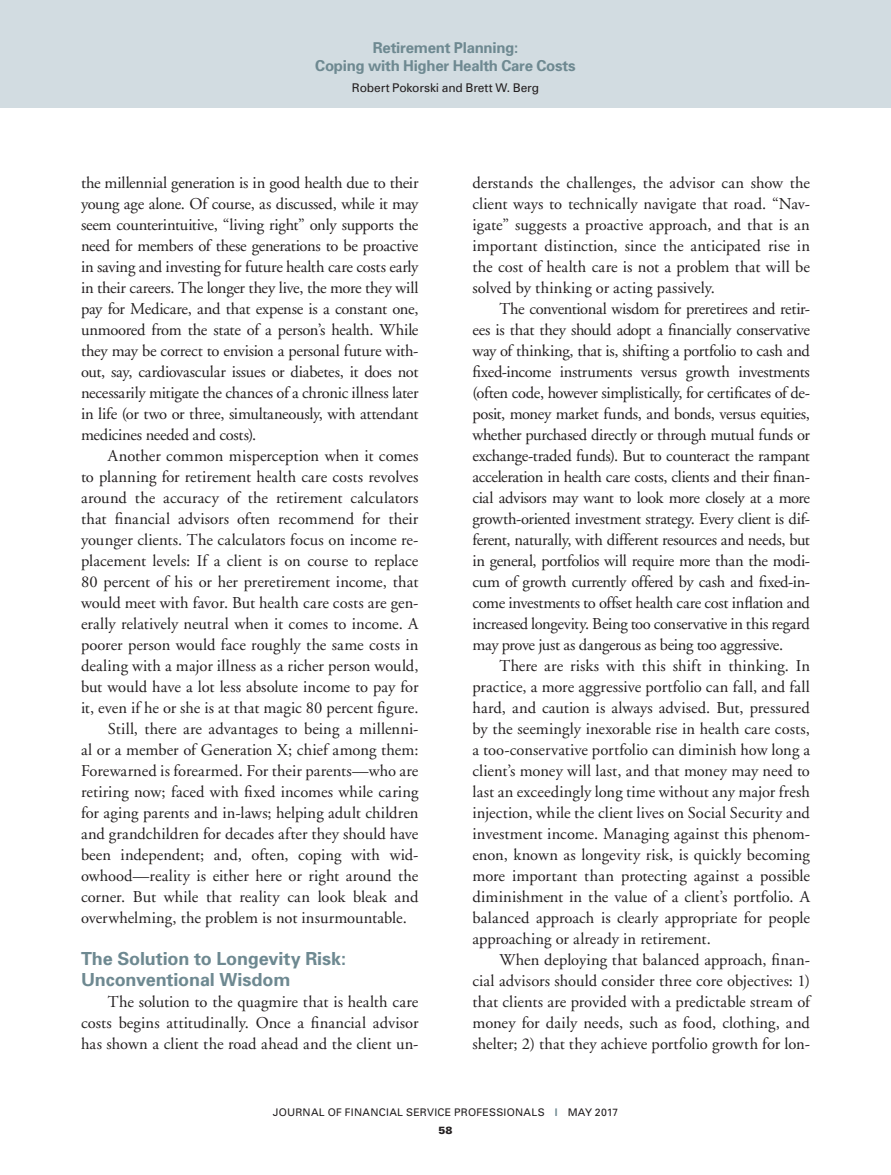
<style>
.page{position:relative;width:891px;height:1175px;background:#fff}
.page>*{position:absolute;margin:0;border:0;box-sizing:border-box;transform-origin:0 0}
.Subhead_1{font:700 18px/21px "Univers";letter-spacing:-.005em;color:#6e8991}
.Text{font:16.5px/21px "Adobe Garamond";letter-spacing:-.005em;color:#231f20;text-align:justify}
.t1{font:700 15px/18px "Univers";letter-spacing:-.015em;color:#6e8991;text-align:center}
.t2{font:12px "Univers";letter-spacing:-.01em;color:#231f20}
.t3{font:10.5px/18px "Univers";letter-spacing:.025em;color:#231f20;text-align:center}
.s1{color:#6e8991}
.s2{font-weight:900}
</style>
<div class="page">
<div style="left:0;top:0;width:891px;height:108px;background:#d2dce1"></div>
<p class="t1" style="left:315px;top:38px;width:262px">Retirement Planning:<br>Coping with Higher Health Care Costs</p>
<p class="t2" style="left:352px;top:80px;width:189px">Robert Pokorski and Brett W. Berg</p>
<p class="Text" style="left:81px;top:172px;width:339px">the millennial generation is in good health due to their young age alone. Of course, as discussed, while it may seem counterintuitive, “living right” only supports the need for members of these generations to be proactive in saving and investing for future health care costs early in their careers. The longer they live, the more they will pay for Medicare, and that expense is a constant one, unmoored from the state of a person’s health. While they may be correct to envision a personal future with&shy;out, say, cardiovascular issues or diabetes, it does not necessarily mitigate the chances of a chronic illness later in life (or two or three, simultaneously, with attendant medicines needed and costs).</p>
<p class="Text" style="left:81px;top:445px;width:339px;text-indent:27px">Another common misperception when it comes to planning for retirement health care costs revolves around the accuracy of the retirement calculators that financial advisors often recommend for their younger clients. The calculators focus on income re&shy;placement levels: If a client is on course to replace 80 percent of his or her preretirement income, that would meet with favor. But health care costs are gen&shy;erally relatively neutral when it comes to income. A poorer person would face roughly the same costs in dealing with a major illness as a richer person would, but would have a lot less absolute income to pay for it, even if he or she is at that magic 80 percent figure.</p>
<p class="Text" style="left:81px;top:718px;width:339px;text-indent:27px">Still, there are advantages to being a millenni&shy;al or a member of Generation X; chief among them:<br>Forewarned is forearmed. For their parents—who are retiring now; faced with fixed incomes while caring for aging parents and in-laws; helping adult children and grandchildren for decades after they should have been independent; and, often, coping with wid&shy;owhood—reality is either here or right around the corner. But while that reality can look bleak and overwhelming, the problem is not insurmountable.</p>
<p class="Subhead_1" style="left:81px;top:947px;width:267px">The Solution to Longevity Risk:<br>Unconventional Wisdom</p>
<p class="Text" style="left:81px;top:991px;width:339px;text-indent:27px">The solution to the quagmire that is health care costs begins attitudinally. Once a financial advisor has shown a client the road ahead and the client un-</p>
<p class="Text" style="left:472px;top:172px;width:339px">derstands the challenges, the advisor can show the client ways to technically navigate that road. “Nav&shy;igate” suggests a proactive approach, and that is an important distinction, since the anticipated rise in the cost of health care is not a problem that will be solved by thinking or acting passively.</p>
<p class="Text" style="left:472px;top:298px;width:339px;text-indent:27px">The conventional wisdom for preretirees and retir&shy;ees is that they should adopt a financially conservative way of thinking, that is, shifting a portfolio to cash and fixed-income instruments versus growth investments (often code, however simplistically, for certificates of de&shy;posit, money market funds, and bonds, versus equities, whether purchased directly or through mutual funds or exchange-traded funds). But to counteract the rampant acceleration in health care costs, clients and their finan&shy;cial advisors may want to look more closely at a more growth-oriented investment strategy. Every client is dif&shy;ferent, naturally, with different resources and needs, but in general, portfolios will require more than the modi&shy;cum of growth currently offered by cash and fixed-in&shy;come investments to offset health care cost inflation and increased longevity. Being too conservative in this regard may prove just as dangerous as being too aggressive.</p>
<p class="Text" style="left:472px;top:655px;width:339px;text-indent:27px">There are risks with this shift in thinking. In practice, a more aggressive portfolio can fall, and fall hard, and caution is always advised. But, pressured by the seemingly inexorable rise in health care costs, a too-conservative portfolio can diminish how long a client’s money will last, and that money may need to last an exceedingly long time without any major fresh injection, while the client lives on Social Security and investment income. Managing against this phenom&shy;enon, known as longevity risk, is quickly becoming more important than protecting against a possible diminishment in the value of a client’s portfolio. A balanced approach is clearly appropriate for people approaching or already in retirement.</p>
<p class="Text" style="left:472px;top:949px;width:339px;text-indent:27px">When deploying that balanced approach, finan&shy;cial advisors should consider three core objectives: 1) that clients are provided with a predictable stream of money for daily needs, such as food, clothing, and shelter; 2) that they achieve portfolio growth for lon-</p>
<p class="t3" style="left:273px;top:1103px;width:347px">JOURNAL OF FINANCIAL SERVICE PROFESSIONALS <span class="s1">|</span> MAY 2017<br><span class="s2">58</span></p>
</div>
